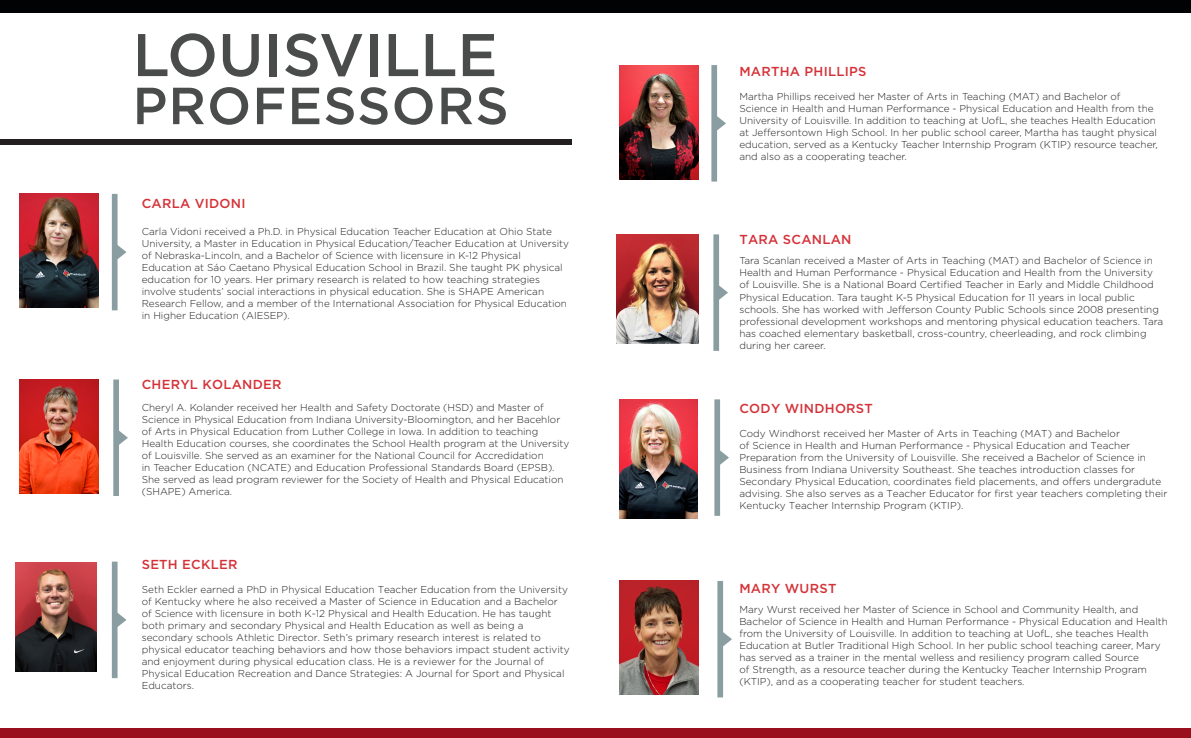
<style>
.page{position:relative;width:1191px;height:738px;background:#fff}
.page>*{position:absolute;margin:0;border:0;box-sizing:border-box;transform-origin:0 0}
.Body{font:500 60px "Gotham";color:#4a4c4c}
.Body-2{font:500 52px "Gotham";letter-spacing:.02em;color:#4a4c4c}
.Awards_title{font:500 13px "Gotham";letter-spacing:.02em;color:#d43238}
.t1{font:300 10px/12px "Gotham";color:#231f20}
</style>
<div class="page">
<svg style="left:112px;top:194px;width:14px;height:116px"></svg>
<svg style="left:113px;top:379px;width:15px;height:116px"></svg>
<img style="left:619px;top:399px;width:78px;height:119px">
<svg style="left:112px;top:561px;width:14px;height:116px"></svg>
<img style="left:20px;top:379px;width:78px;height:114px">
<svg style="left:711px;top:65px;width:15px;height:116px"></svg>
<img style="left:619px;top:66px;width:79px;height:113px">
<svg style="left:714px;top:399px;width:15px;height:116px"></svg>
<img style="left:20px;top:193px;width:78px;height:114px">
<svg style="left:717px;top:581px;width:15px;height:116px"></svg>
<img style="left:619px;top:580px;width:79px;height:114px">
<img style="left:16px;top:562px;width:80px;height:109px">
<img style="left:616px;top:234px;width:83px;height:109px">
<svg style="left:713px;top:234px;width:15px;height:116px"></svg>
<div style="left:0;top:728px;width:1191px;height:9px;background:#9a0f1e"></div>
<div style="left:0;top:0;width:1191px;height:12px;background:#010203"></div>
<div style="left:0;top:139px;width:571px;height:6px;background:#231f20"></div>
<p class="Body" style="left:133px;top:16px;width:366px">LOUISVILLE</p>
<p class="Body-2" style="left:133px;top:72px;width:377px">PROFESSORS</p>
<p class="Awards_title" style="left:142px;top:195px;width:105px">CARLA VIDONI</p>
<p class="t1" style="left:142px;top:225px;width:429px">Carla Vidoni received a Ph.D. in Physical Education Teacher Education at Ohio State University, a Master in Education in Physical Education/Teacher Education at University of Nebraska-Lincoln, and a Bachelor of Science with licensure in K-12 Physical Education at Sáo Caetano Physical Education School in Brazil. She taught PK physical education for 10 years. Her primary research is related to how teaching strategies involve students’ social interactions in physical education. She is SHAPE American Research Fellow, and a member of the International Association for Physical Education in Higher Education (AIESEP).</p>
<p class="Awards_title" style="left:142px;top:375px;width:141px">CHERYL KOLANDER</p>
<p class="t1" style="left:142px;top:400px;width:429px">Cheryl A. Kolander received her Health and Safety Doctorate (HSD) and Master of Science in Physical Education from Indiana University-Bloomington, and her Bacehlor of Arts in Physical Education from Luther College in Iowa. In addition to teaching Health Education courses, she coordinates the School Health program at the University of Louisville. She served as an examiner for the National Council for Accredidation<br>in Teacher Education (NCATE) and Education Professional Standards Board (EPSB).<br>She served as lead program reviewer for the Society of Health and Physical Education (SHAPE) America.</p>
<p class="Awards_title" style="left:142px;top:555px;width:97px">SETH ECKLER</p>
<p class="t1" style="left:142px;top:582px;width:429px">Seth Eckler earned a PhD in Physical Education Teacher Education from the University of Kentucky where he also received a Master of Science in Education and a Bachelor of Science with licensure in both K-12 Physical and Health Education. He has taught both primary and secondary Physical and Health Education as well as being a secondary schools Athletic Director. Seth’s primary research interest is related to physical educator teaching behaviors and how those behaviors impact student activity and enjoyment during physical education class. He is a reviewer for the Journal of Physical Education Recreation and Dance Strategies: A Journal for Sport and Physical Educators.</p>
<p class="Awards_title" style="left:739px;top:63px;width:128px">MARTHA PHILLIPS</p>
<p class="t1" style="left:739px;top:90px;width:420px">Martha Phillips received her Master of Arts in Teaching (MAT) and Bachelor of Science in Health and Human Performance - Physical Education and Health from the University of Louisville. In addition to teaching at UofL, she teaches Health Education at Jeffersontown High School. In her public school career, Martha has taught physical education, served as a Kentucky Teacher Internship Program (KTIP) resource teacher, and also as a cooperating teacher.</p>
<p class="Awards_title" style="left:739px;top:231px;width:114px">TARA SCANLAN</p>
<p class="t1" style="left:739px;top:254px;width:425px">Tara Scanlan received a Master of Arts in Teaching (MAT) and Bachelor of Science in Health and Human Performance - Physical Education and Health from the University of Louisville. She is a National Board Certified Teacher in Early and Middle Childhood Physical Education. Tara taught K-5 Physical Education for 11 years in local public schools. She has worked with Jefferson County Public Schools since 2008 presenting professional development workshops and mentoring physical education teachers. Tara has coached elementary basketball, cross-country, cheerleading, and rock climbing during her career.</p>
<p class="Awards_title" style="left:739px;top:399px;width:135px">CODY WINDHORST</p>
<p class="t1" style="left:739px;top:426px;width:429px">Cody Windhorst received her Master of Arts in Teaching (MAT) and Bachelor<br>of Science in Health and Human Performance - Physical Education and Teacher Preparation from the University of Louisville. She received a Bachelor of Science in Business from Indiana University Southeast. She teaches introduction classes for Secondary Physical Education, coordinates field placements, and offers undergradute advising. She also serves as a Teacher Educator for first year teachers completing their Kentucky Teacher Internship Program (KTIP).</p>
<p class="Awards_title" style="left:739px;top:579px;width:98px">MARY WURST</p>
<p class="t1" style="left:739px;top:603px;width:430px">Mary Wurst received her Master of Science in School and Community Health, and Bachelor of Science in Health and Human Performance - Physical Education and Health from the University of Louisville. In addition to teaching at UofL, she teaches Health Education at Butler Traditional High School. In her public school teaching career, Mary has served as a trainer in the mental welless and resiliency program called Source<br>of Strength, as a resource teacher during the Kentucky Teacher Internship Program (KTIP), and as a cooperating teacher for student teachers.</p>
</div>
